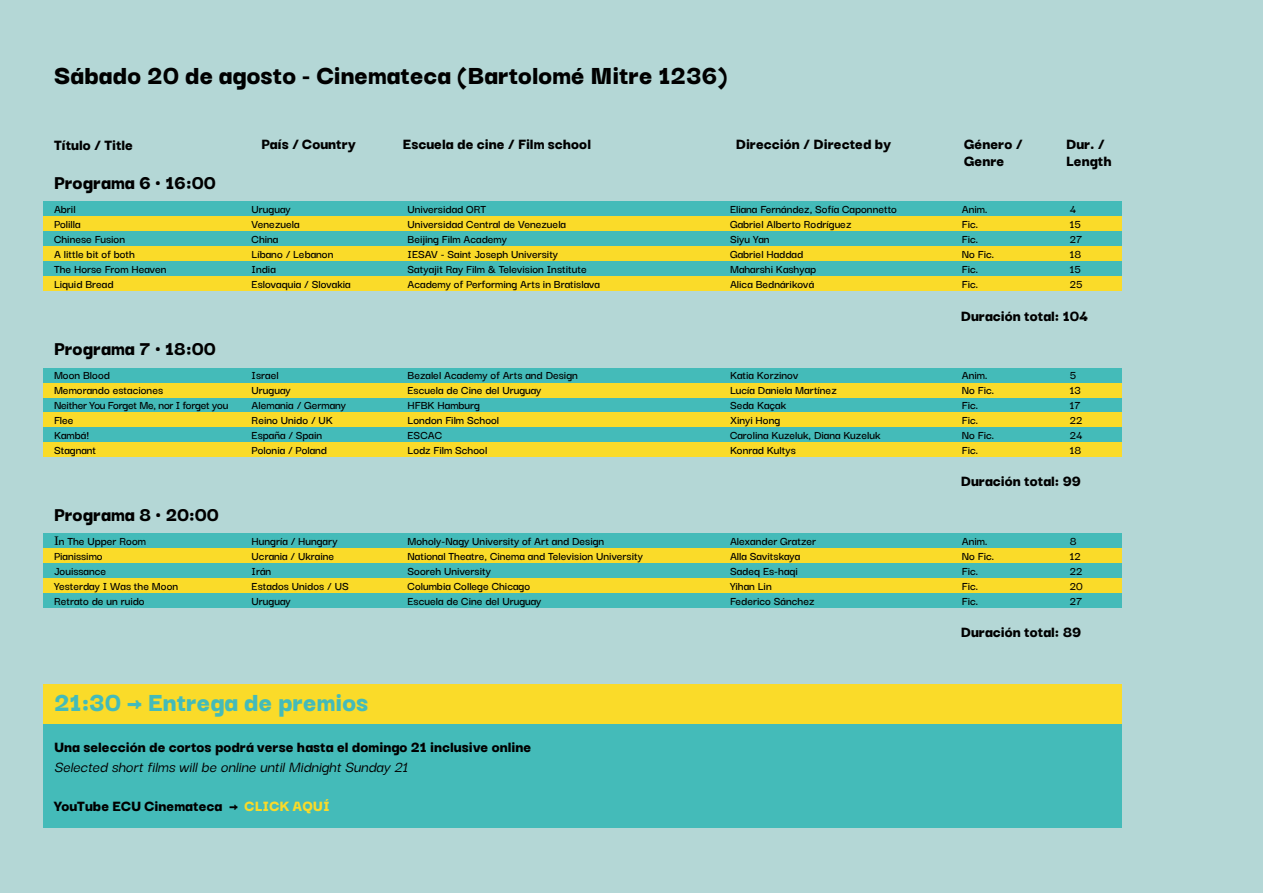
<style>
.page{position:relative;width:1263px;height:893px;background:#b4d7d6}
.page>*{position:absolute;margin:0;border:0;box-sizing:border-box;transform-origin:0 0}
.t1{font:900 28.5px "Darker Grotesque";color:#000}
.t2{font:900 28.5px "Darker Grotesque";color:#44bbb9}
.t3{font:900 21px "Darker Grotesque";color:#000}
.t4{font:900 16.5px/16.8px "Darker Grotesque";color:#000}
.t5{font:italic 500 16.5px "Darker Grotesque";color:#000}
.t6{font:600 12.45px/15px "Darker Grotesque";color:#000}
.s1{font-family:"Georgia";font-weight:400}
.s2{color:#fadb29}
</style>
<div class="page">
<div style="left:44px;top:724px;width:1078px;height:104px;background:#44bbb9"></div>
<div style="left:44px;top:201px;width:1078px;height:15px;background:#44bbb9"></div>
<div style="left:44px;top:368px;width:1078px;height:15px;background:#44bbb9"></div>
<div style="left:44px;top:533px;width:1078px;height:15px;background:#44bbb9"></div>
<div style="left:44px;top:231px;width:1078px;height:15px;background:#44bbb9"></div>
<div style="left:44px;top:397px;width:1078px;height:15px;background:#44bbb9"></div>
<div style="left:44px;top:563px;width:1078px;height:15px;background:#44bbb9"></div>
<div style="left:44px;top:261px;width:1078px;height:15px;background:#44bbb9"></div>
<div style="left:44px;top:427px;width:1078px;height:15px;background:#44bbb9"></div>
<div style="left:44px;top:593px;width:1078px;height:15px;background:#44bbb9"></div>
<div style="left:44px;top:216px;width:1078px;height:15px;background:#fadb29"></div>
<div style="left:44px;top:383px;width:1078px;height:14px;background:#fadb29"></div>
<div style="left:44px;top:548px;width:1078px;height:15px;background:#fadb29"></div>
<div style="left:44px;top:246px;width:1078px;height:15px;background:#fadb29"></div>
<div style="left:44px;top:412px;width:1078px;height:15px;background:#fadb29"></div>
<div style="left:44px;top:578px;width:1078px;height:15px;background:#fadb29"></div>
<div style="left:44px;top:276px;width:1078px;height:15px;background:#fadb29"></div>
<div style="left:44px;top:442px;width:1078px;height:15px;background:#fadb29"></div>
<div style="left:44px;top:685px;width:1078px;height:39px;background:#fadb29"></div>
<h1 class="t1" style="left:54px;top:54px;width:675px">Sábado 20 de agosto - Cinemateca (Bartolomé Mitre 1236)</h1>
<h3 class="t4" style="left:54px;top:135px;width:81px">Título / Title</h3>
<h3 class="t4" style="left:262px;top:135px;width:96px">País / Country</h3>
<h3 class="t4" style="left:403px;top:135px;width:190px">Escuela de cine / Film school</h3>
<h3 class="t4" style="left:736px;top:135px;width:157px">Dirección / Directed by</h3>
<h3 class="t4" style="left:964px;top:135px;width:60px">Género /<br>Genre</h3>
<h3 class="t4" style="left:1066px;top:135px;width:47px">Dur. /<br>Length</h3>
<h2 class="t3" style="left:54px;top:167px;width:163px">Programa 6 · 16:00</h2>
<p class="t6" style="left:54px;top:201px;width:114px">Abril<br>Polilla<br>Chinese Fusion<br>A little bit of both<br>The Horse From Heaven<br>Liquid Bread</p>
<h2 class="t3" style="left:54px;top:333px;width:163px">Programa 7 · 18:00</h2>
<p class="t6" style="left:54px;top:367px;width:176px">Moon Blood<br>Memorando estaciones<br>Neither You Forget Me, nor I forget you<br>Flee<br>Kambá!<br>Stagnant</p>
<h2 class="t3" style="left:54px;top:499px;width:167px">Programa 8 · 20:00</h2>
<p class="t6" style="left:54px;top:533px;width:126px"><span class="s1">I</span>n The Upper Room<br>Pianissimo<br>Jouissance<br>Yesterday I Was the Moon<br>Retrato de un ruido</p>
<p class="t6" style="left:252px;top:201px;width:101px">Uruguay<br>Venezuela<br>China<br>Líbano / Lebanon<br>India<br>Eslovaquia / Slovakia</p>
<p class="t6" style="left:252px;top:367px;width:96px">Israel<br>Uruguay<br>Alemania / Germany<br>Reino Unido / UK<br>España / Spain<br>Polonia / Poland</p>
<p class="t6" style="left:252px;top:533px;width:99px">Hungría / Hungary<br>Ucrania / Ukraine<br>Irán<br>Estados Unidos / US<br>Uruguay</p>
<h1 class="t2" style="left:54px;top:680px;width:316px">21:30 -&gt; Entrega de premios</h1>
<p class="t6" style="left:407px;top:201px;width:194px">Universidad ORT<br>Universidad Central de Venezuela<br>Beijing Film Academy<br>IESAV - Saint Joseph University<br>Satyajit Ray Film &amp; Television Institute<br>Academy of Performing Arts in Bratislava</p>
<p class="t6" style="left:407px;top:367px;width:172px">Bezalel Academy of Arts and Design<br>Escuela de Cine del Uruguay<br>HFBK Hamburg<br>London Film School<br>ESCAC<br>Lodz Film School</p>
<p class="t6" style="left:407px;top:533px;width:237px">Moholy-Nagy University of Art and Design National Theatre, Cinema and Television University Sooreh University<br>Columbia College Chicago<br>Escuela de Cine del Uruguay</p>
<h3 class="t4" style="left:54px;top:737px;width:479px">Una selección de cortos podrá verse hasta el domingo 21 inclusive online</h3>
<h3 class="t5" style="left:54px;top:754px;width:359px">Selected shortfilmswillbe online untilMidnightSunday21</h3>
<h3 class="t4" style="left:54px;top:796px;width:277px">YouTube ECU Cinemateca -&gt; <span class="s2">CLICK AQUÍ</span></h3>
<p class="t6" style="left:730px;top:201px;width:168px">Eliana Fernández, Sofía Caponnetto<br>Gabriel Alberto Rodríguez<br>Siyu Yan<br>Gabriel Haddad<br>Maharshi Kashyap<br>Alica Bednáriková</p>
<p class="t6" style="left:730px;top:367px;width:152px">Katia Korzinov<br>Lucía Daniela Martínez<br>Seda Kaçak<br>Xinyi Hong<br>Carolina Kuzeluk, Diana Kuzeluk<br>Konrad Kultys</p>
<p class="t6" style="left:730px;top:533px;width:88px">Alexander Gratzer<br>Alla Savitskaya<br>Sadeq Es-haqi<br>Yihan Lin<br>Federico Sánchez</p>
<p class="t6" style="left:962px;top:201px;width:34px">Anim.<br>Fic.<br>Fic.<br>No Fic.<br>Fic.<br>Fic.</p>
<p class="t6" style="left:1070px;top:201px;width:14px">4<br>15<br>27<br>18<br>15<br>25</p>
<h3 class="t4" style="left:961px;top:306px;width:129px">Duración total: 104</h3>
<p class="t6" style="left:962px;top:367px;width:34px">Anim.<br>No Fic.<br>Fic.<br>Fic.<br>No Fic.<br>Fic.</p>
<p class="t6" style="left:1070px;top:367px;width:14px">5<br>13<br>17<br>22<br>24<br>18</p>
<h3 class="t4" style="left:961px;top:471px;width:122px">Duración total: 99</h3>
<p class="t6" style="left:962px;top:533px;width:34px">Anim.<br>No Fic.<br>Fic.<br>Fic.<br>Fic.</p>
<p class="t6" style="left:1070px;top:533px;width:14px">8<br>12<br>22<br>20<br>27</p>
<h3 class="t4" style="left:961px;top:622px;width:122px">Duración total: 89</h3>
</div>
